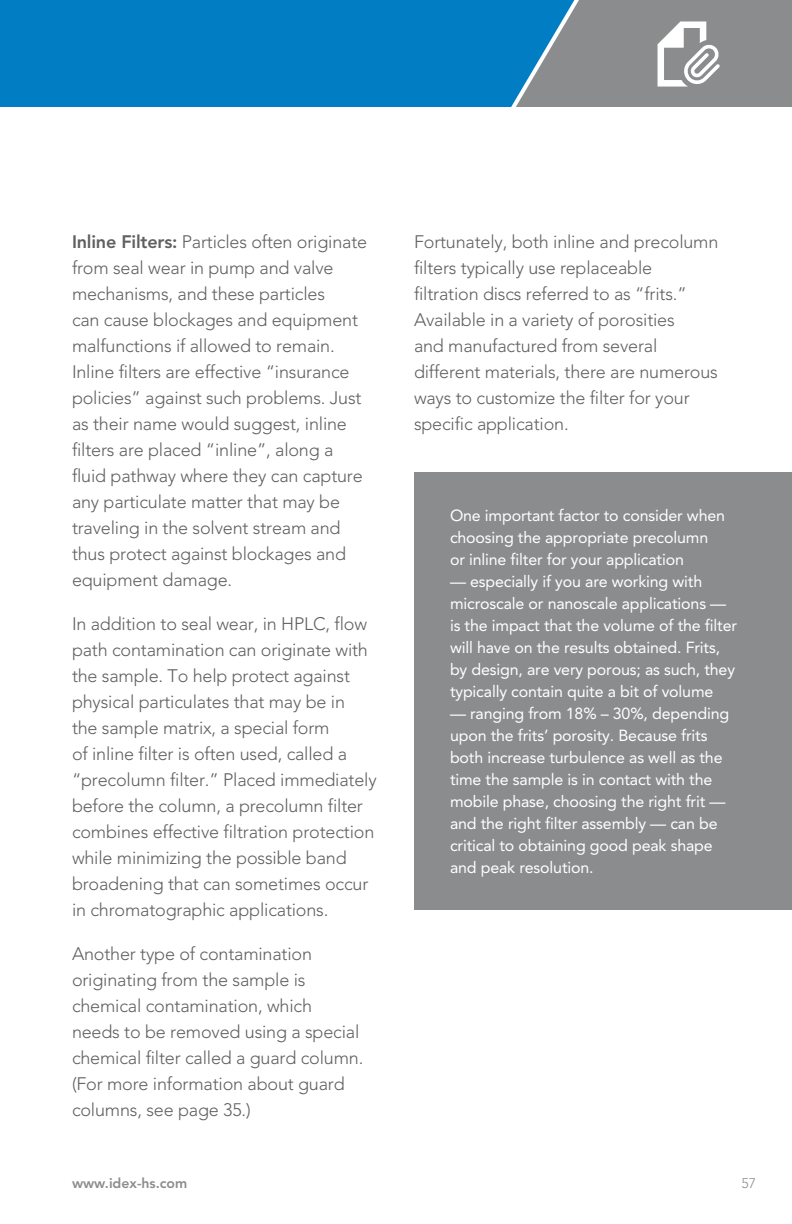
<style>
.page{position:relative;width:792px;height:1224px;background:#fff}
.page>*{position:absolute;margin:0;border:0;box-sizing:border-box;transform-origin:0 0}
.t1{font:300 18px/26px "Avenir LT Std";letter-spacing:-.01em;color:#5f6062}
.t2{font:16px/22px "Avenir LT Std";letter-spacing:-.01em;color:#fff}
.t3{font:800 14px "Avenir LT Std";color:#8a8c8e}
.t4{font:300 14px "Avenir LT Std";color:#8a8c8e}
.s1{font-weight:800}
</style>
<div class="page">
<div style="left:0;top:0;width:792px;height:108px;background:#007dc3"></div>
<svg style="left:511px;top:0;width:281px;height:107px;background:#82919b"></svg>
<div style="left:0;top:107px;width:792px;height:123px;background:#fff"></div>
<div style="left:414px;top:473px;width:378px;height:437px;background:#8a8c8e"></div>
<p class="t1" style="left:72px;top:229px;width:297px"><span class="s1">Inline Filters:</span> Particles often originate from seal wear in pump and valve mechanisms, and these particles<br>can cause blockages and equipment malfunctions if allowed to remain.<br>Inline filters are effective “insurance policies” against such problems. Just as their name would suggest, inline filters are placed “inline”, along a fluid pathway where they can capture any particulate matter that may be traveling in the solvent stream and thus protect against blockages and equipment damage.</p>
<p class="t1" style="left:72px;top:611px;width:306px">In addition to seal wear, in HPLC, flow path contamination can originate with the sample. To help protect against physical particulates that may be in<br>the sample matrix, a special form<br>of inline filter is often used, called a “precolumn filter.” Placed immediately before the column, a precolumn filter combines effective filtration protection while minimizing the possible band broadening that can sometimes occur in chromatographic applications.</p>
<p class="t1" style="left:72px;top:941px;width:293px">Another type of contamination originating from the sample is chemical contamination, which needs to be removed using a special chemical filter called a guard column. (For more information about guard columns, see page 35.)</p>
<p class="t1" style="left:414px;top:229px;width:306px">Fortunately, both inline and precolumn filters typically use replaceable filtration discs referred to as “frits.” Available in a variety of porosities<br>and manufactured from several different materials, there are numerous ways to customize the filter for your specific application.</p>
<p class="t2" style="left:450px;top:504px;width:277px">One important factor to consider when choosing the appropriate precolumn or inline filter for your application</p>
<p class="t2" style="left:450px;top:570px;width:289px">— especially if you are working with microscale or nanoscale applications — is the impact that the volume of the filter will have on the results obtained. Frits, by design, are very porous; as such, they typically contain quite a bit of volume</p>
<p class="t2" style="left:450px;top:702px;width:281px">— ranging from 18% – 30%, depending upon the frits’ porosity. Because frits both increase turbulence as well as the time the sample is in contact with the mobile phase, choosing the right frit — and the right filter assembly — can be critical to obtaining good peak shape and peak resolution.</p>
<p class="t3" style="left:72px;top:1175px;width:117px">www.idex-hs.com</p>
<p class="t4" style="left:742px;top:1175px;width:16px">57</p>
</div>
